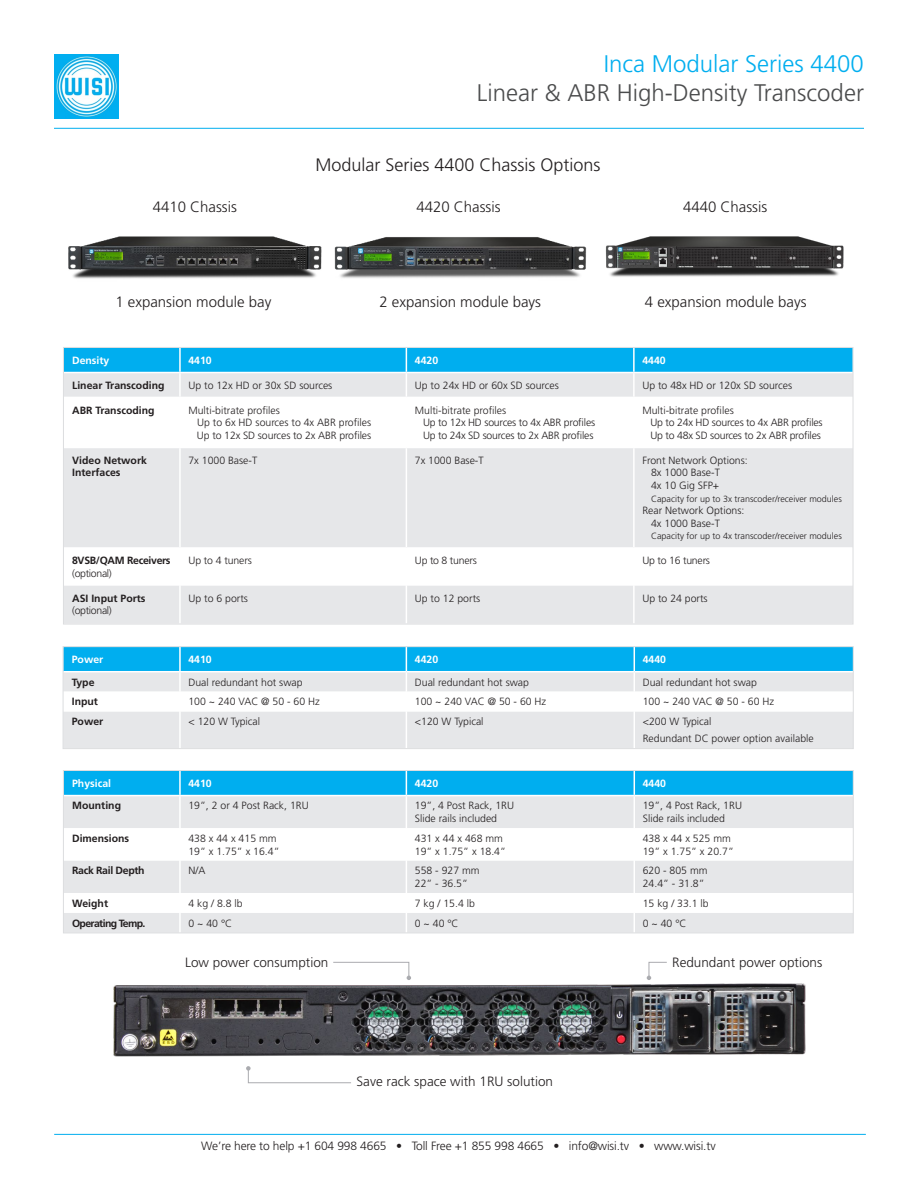
<style>
.page{position:relative;width:918px;height:1188px;background:#fff}
.page>*{position:absolute;margin:0;border:0;box-sizing:border-box;transform-origin:0 0}
.t1{font:300 24px "Frutiger LT Std";color:#4b4c4d}
.t2{font:300 24px "Frutiger LT Std";color:#00aeef}
.t3{font:300 18px "Frutiger LT Std";color:#231f20}
.t4{font:300 15px "Frutiger LT Std";color:#231f20}
.t5{font:300 13.5px "Frutiger LT Std";color:#231f20}
.Brödtext{font:300 12px "Frutiger LT Std";letter-spacing:-.01em;color:#231f20}
.t6{font:300 10.5px "Frutiger LT Std";color:#231f20}
.t7{font:300 10.5px "Frutiger LT Std";letter-spacing:-.02em;color:#231f20}
.t8{font:700 10.5px/12.6px "Frutiger LT Std";color:#231f20}
.t9{font:700 10.5px "Frutiger LT Std";color:#fff}
.t10{font:700 10.5px/12.6px "Frutiger LT Std";letter-spacing:-.03em;color:#231f20}
.t11{font:700 10.5px "Frutiger LT Std";letter-spacing:-.06em;color:#231f20}
.t12{font:300 9px "Frutiger LT Std";color:#231f20}
.s1{font-weight:300}
</style>
<div class="page">
<div style="left:65px;top:712px;width:786px;height:35px;background:#e6e7e9"></div>
<svg style="left:65px;top:648px;width:786px;height:43px;background:#6cc9ed"></svg>
<hr style="left:179px;top:711px;width:2px;height:37px;background:#fff">
<hr style="left:406px;top:711px;width:1px;height:37px;background:#fff">
<hr style="left:634px;top:711px;width:1px;height:37px;background:#fff">
<div style="left:63px;top:646px;width:790px;height:103px;border:1px solid #dcdddf"></div>
<div style="left:65px;top:796px;width:786px;height:135px;background:#e6e7e9"></div>
<svg style="left:65px;top:828px;width:786px;height:85px"></svg>
<div style="left:65px;top:772px;width:786px;height:23px;background:#00aeef"></div>
<hr style="left:179px;top:796px;width:2px;height:32px;background:#fff">
<hr style="left:406px;top:796px;width:1px;height:32px;background:#fff">
<hr style="left:634px;top:796px;width:1px;height:32px;background:#fff">
<hr style="left:179px;top:828px;width:2px;height:33px;background:#fff">
<hr style="left:406px;top:828px;width:1px;height:33px;background:#fff">
<hr style="left:634px;top:828px;width:1px;height:33px;background:#fff">
<hr style="left:179px;top:861px;width:2px;height:32px;background:#fff">
<hr style="left:406px;top:861px;width:1px;height:32px;background:#fff">
<hr style="left:634px;top:861px;width:1px;height:32px;background:#fff">
<hr style="left:179px;top:893px;width:2px;height:20px;background:#fff">
<hr style="left:179px;top:913px;width:2px;height:20px;background:#fff">
<svg style="left:406px;top:893px;width:1px;height:38px"></svg>
<svg style="left:634px;top:893px;width:1px;height:38px"></svg>
<div style="left:63px;top:770px;width:790px;height:163px;border:1px solid #dcdddf"></div>
<img style="left:605px;top:236px;width:239px;height:41px">
<img style="left:334px;top:237px;width:253px;height:41px">
<img style="left:68px;top:236px;width:254px;height:43px">
<div style="left:65px;top:586px;width:786px;height:36px;background:#e6e7e9"></div>
<div style="left:65px;top:448px;width:786px;height:99px;background:#e6e7e9"></div>
<hr style="left:179px;top:448px;width:2px;height:99px;background:#fff">
<hr style="left:406px;top:448px;width:1px;height:99px;background:#fff">
<hr style="left:633px;top:448px;width:2px;height:99px;background:#fff">
<hr style="left:179px;top:585px;width:2px;height:39px;background:#fff">
<hr style="left:406px;top:585px;width:1px;height:39px;background:#fff">
<hr style="left:633px;top:585px;width:2px;height:39px;background:#fff">
<svg style="left:65px;top:349px;width:786px;height:48px;background:#78ccec"></svg>
<hr style="left:633px;top:348px;width:2px;height:24px;background:#fff">
<hr style="left:180px;top:372px;width:226px;height:1px;background:#fff">
<hr style="left:406px;top:372px;width:228px;height:1px;background:#fff">
<hr style="left:634px;top:372px;width:219px;height:1px;background:#fff">
<hr style="left:54px;top:128px;width:810px;height:1px;background:#00aeef">
<img style="left:113px;top:977px;width:693px;height:80px">
<svg style="left:332px;top:962px;width:79px;height:18px"></svg>
<svg style="left:246px;top:1066px;width:105px;height:18px"></svg>
<svg style="left:647px;top:962px;width:21px;height:18px"></svg>
<img style="left:54px;top:54px;width:65px;height:65px">
<hr style="left:54px;top:1134px;width:812px;height:1px;background:#00aeef">
<p class="t2" style="left:604px;top:50px;width:262px">Inca Modular Series 4400</p>
<p class="t1" style="left:477px;top:79px;width:389px">Linear &amp; ABR High-Density Transcoder</p>
<p class="t3" style="left:315px;top:155px;width:287px">Modular Series 4400 Chassis Options</p>
<p class="t4" style="left:153px;top:198px;width:86px">4410 Chassis</p>
<p class="t4" style="left:416px;top:198px;width:86px">4420 Chassis</p>
<p class="t4" style="left:683px;top:198px;width:86px">4440 Chassis</p>
<p class="t4" style="left:115px;top:293px;width:157px">1 expansion module bay</p>
<p class="t4" style="left:379px;top:293px;width:163px">2 expansion module bays</p>
<p class="t4" style="left:645px;top:293px;width:163px">4 expansion module bays</p>
<p class="t9" style="left:72px;top:354px;width:39px">Density</p>
<p class="t9" style="left:188px;top:354px;width:25px">4410</p>
<p class="t9" style="left:415px;top:354px;width:25px">4420</p>
<p class="t9" style="left:642px;top:354px;width:25px">4440</p>
<p class="t8" style="left:72px;top:379px;width:94px">Linear Transcoding</p>
<p class="t6" style="left:188px;top:379px;width:145px">Up to 12x HD or 30x SD sources</p>
<p class="t6" style="left:415px;top:379px;width:145px">Up to 24x HD or 60x SD sources</p>
<p class="t6" style="left:642px;top:379px;width:151px">Up to 48x HD or 120x SD sources</p>
<p class="t8" style="left:72px;top:404px;width:84px">ABR Transcoding</p>
<p class="t6" style="left:188px;top:404px;width:93px">Multi-bitrate profiles</p>
<p class="t6" style="left:197px;top:417px;width:176px">Up to 6x HD sources to 4x ABR profiles</p>
<p class="t6" style="left:197px;top:429px;width:176px">Up to 12x SD sources to 2x ABR profiles</p>
<p class="t6" style="left:415px;top:404px;width:93px">Multi-bitrate profiles</p>
<p class="t7" style="left:423px;top:417px;width:174px">Up to 12x HD sources to 4x ABR profiles</p>
<p class="t7" style="left:423px;top:429px;width:172px">Up to 24x SD sources to 2x ABR profiles</p>
<p class="t6" style="left:642px;top:404px;width:93px">Multi-bitrate profiles</p>
<p class="t7" style="left:650px;top:417px;width:174px">Up to 24x HD sources to 4x ABR profiles</p>
<p class="t7" style="left:650px;top:429px;width:172px">Up to 48x SD sources to 2x ABR profiles</p>
<p class="t8" style="left:72px;top:454px;width:76px">Video Network<br>Interfaces</p>
<p class="t6" style="left:188px;top:454px;width:70px">7x 1000 Base-T</p>
<p class="t6" style="left:415px;top:454px;width:70px">7x 1000 Base-T</p>
<p class="t6" style="left:642px;top:454px;width:107px">Front Network Options:</p>
<p class="t6" style="left:651px;top:467px;width:70px">8x 1000 Base-T</p>
<p class="t6" style="left:651px;top:480px;width:70px">4x 10 Gig SFP+</p>
<p class="t12" style="left:651px;top:493px;width:192px">Capacity for up to 3x transcoder/receiver modules</p>
<p class="t6" style="left:642px;top:505px;width:104px">Rear Network Options:</p>
<p class="t6" style="left:651px;top:517px;width:70px">4x 1000 Base-T</p>
<p class="t12" style="left:651px;top:531px;width:192px">Capacity for up to 4x transcoder/receiver modules</p>
<p class="t10" style="left:72px;top:554px;width:100px">8VSB/QAM Receivers <span class="s1">(optional)</span></p>
<p class="t6" style="left:188px;top:555px;width:65px">Up to 4 tuners</p>
<p class="t7" style="left:415px;top:555px;width:64px">Up to 8 tuners</p>
<p class="t7" style="left:642px;top:555px;width:69px">Up to 16 tuners</p>
<p class="t8" style="left:72px;top:592px;width:75px">ASI Input Ports <span class="s1">(optional)</span></p>
<p class="t6" style="left:188px;top:592px;width:61px">Up to 6 ports</p>
<p class="t6" style="left:415px;top:592px;width:67px">Up to 12 ports</p>
<p class="t6" style="left:642px;top:592px;width:67px">Up to 24 ports</p>
<p class="t9" style="left:72px;top:653px;width:33px">Power</p>
<p class="t9" style="left:188px;top:653px;width:25px">4410</p>
<p class="t9" style="left:415px;top:653px;width:25px">4420</p>
<p class="t9" style="left:643px;top:653px;width:25px">4440</p>
<p class="t8" style="left:72px;top:676px;width:24px">Type</p>
<p class="t6" style="left:188px;top:676px;width:116px">Dual redundant hot swap</p>
<p class="t6" style="left:415px;top:676px;width:116px">Dual redundant hot swap</p>
<p class="t6" style="left:643px;top:676px;width:116px">Dual redundant hot swap</p>
<p class="t8" style="left:72px;top:696px;width:28px">Input</p>
<p class="t6" style="left:188px;top:696px;width:133px">100 ~ 240 VAC @ 50 - 60 Hz</p>
<p class="t6" style="left:415px;top:696px;width:133px">100 ~ 240 VAC @ 50 - 60 Hz</p>
<p class="t6" style="left:643px;top:696px;width:133px">100 ~ 240 VAC @ 50 - 60 Hz</p>
<p class="t8" style="left:72px;top:715px;width:33px">Power</p>
<p class="t6" style="left:188px;top:716px;width:73px">&lt; 120 W Typical</p>
<p class="t6" style="left:415px;top:716px;width:70px">&lt;120 W Typical</p>
<p class="t6" style="left:643px;top:716px;width:70px">&lt;200 W Typical</p>
<p class="t6" style="left:643px;top:733px;width:172px">Redundant DC power option available</p>
<p class="t9" style="left:72px;top:777px;width:41px">Physical</p>
<p class="t9" style="left:188px;top:777px;width:25px">4410</p>
<p class="t9" style="left:415px;top:777px;width:25px">4420</p>
<p class="t9" style="left:643px;top:777px;width:25px">4440</p>
<p class="t8" style="left:72px;top:800px;width:50px">Mounting</p>
<p class="t6" style="left:188px;top:800px;width:122px">19”, 2 or 4 Post Rack, 1RU</p>
<p class="t6" style="left:415px;top:800px;width:101px">19”, 4 Post Rack, 1RU</p>
<p class="t6" style="left:415px;top:812px;width:84px">Slide rails included</p>
<p class="t6" style="left:643px;top:800px;width:101px">19”, 4 Post Rack, 1RU</p>
<p class="t6" style="left:643px;top:812px;width:84px">Slide rails included</p>
<p class="t8" style="left:72px;top:832px;width:59px">Dimensions</p>
<p class="t6" style="left:188px;top:832px;width:90px">438 x 44 x 415 mm</p>
<p class="t6" style="left:188px;top:845px;width:93px">19” x 1.75” x 16.4”</p>
<p class="t6" style="left:415px;top:832px;width:90px">431 x 44 x 468 mm</p>
<p class="t6" style="left:415px;top:845px;width:93px">19” x 1.75” x 18.4”</p>
<p class="t6" style="left:643px;top:832px;width:90px">438 x 44 x 525 mm</p>
<p class="t6" style="left:643px;top:845px;width:93px">19” x 1.75” x 20.7”</p>
<p class="t10" style="left:72px;top:865px;width:74px">Rack Rail Depth</p>
<p class="t6" style="left:188px;top:865px;width:18px">N/A</p>
<p class="t6" style="left:415px;top:865px;width:66px">558 - 927 mm</p>
<p class="t6" style="left:415px;top:877px;width:55px">22” - 36.5”</p>
<p class="t6" style="left:643px;top:865px;width:66px">620 - 805 mm</p>
<p class="t6" style="left:643px;top:877px;width:63px">24.4” - 31.8”</p>
<p class="t8" style="left:72px;top:897px;width:37px">Weight</p>
<p class="t6" style="left:188px;top:897px;width:56px">4 kg / 8.8 lb</p>
<p class="t6" style="left:415px;top:897px;width:62px">7 kg / 15.4 lb</p>
<p class="t6" style="left:643px;top:897px;width:67px">15 kg / 33.1 lb</p>
<p class="t11" style="left:72px;top:917px;width:75px">Operating Temp.</p>
<p class="t6" style="left:188px;top:917px;width:45px">0 ~ 40 °C</p>
<p class="t6" style="left:415px;top:917px;width:45px">0 ~ 40 °C</p>
<p class="t6" style="left:643px;top:917px;width:45px">0 ~ 40 °C</p>
<p class="t5" style="left:185px;top:955px;width:145px">Low power consumption</p>
<p class="t5" style="left:672px;top:955px;width:152px">Redundant power options</p>
<p class="t5" style="left:357px;top:1074px;width:198px">Save rack space with 1RU solution</p>
<p class="Brödtext" style="left:201px;top:1139px;width:516px">We’re here to help +1 604 998 4665 • Toll Free +1 855 998 4665 • info@wisi.tv • www.wisi.tv</p>
</div>
